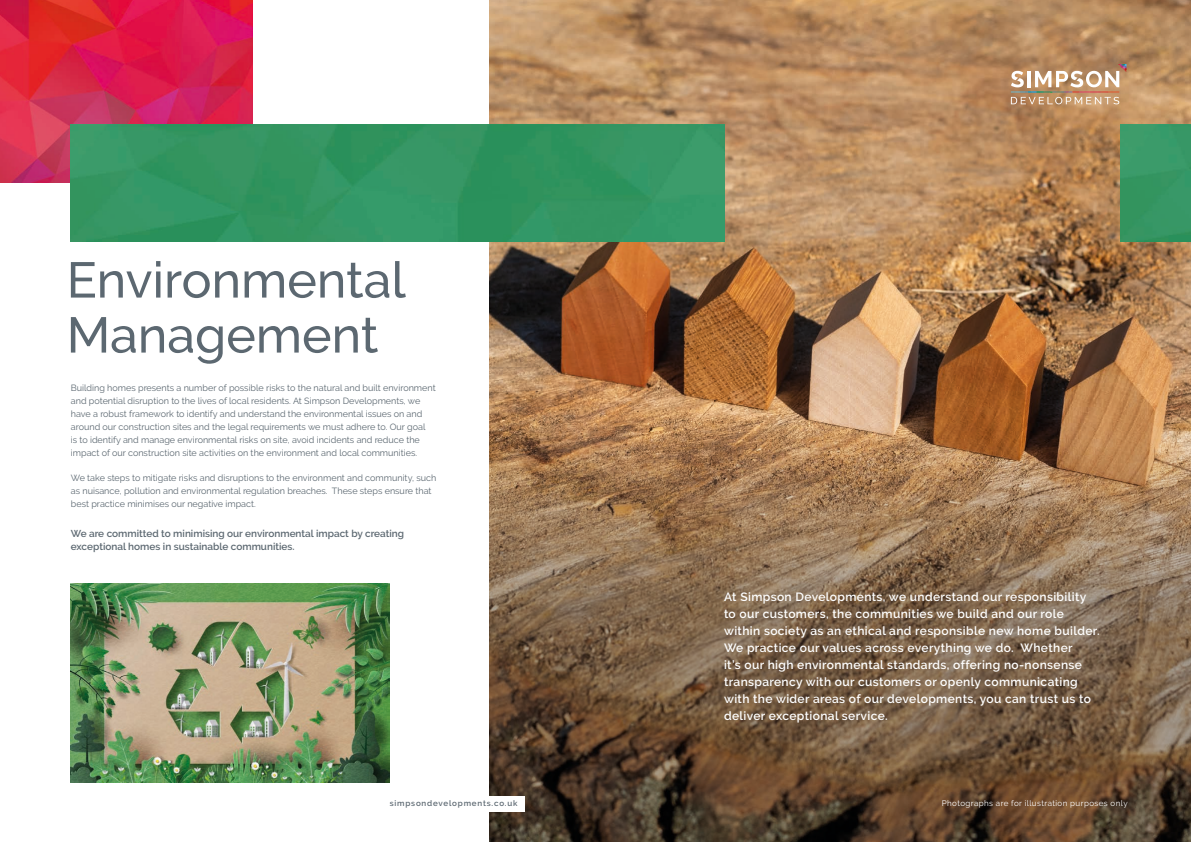
<style>
.page{position:relative;width:1191px;height:842px;background:#fff}
.page>*{position:absolute;margin:0;border:0;box-sizing:border-box;transform-origin:0 0}
.t1{font:500 50px/55px "Raleway";color:#5c6871}
.t2{font:600 12px/17px "Raleway";letter-spacing:.03em;color:#fff}
.t3{font:600 10px/13px "Raleway";color:#5c6871}
.t4{font:9px/13px "Raleway";color:#5c6871}
.t5{font:8px "Raleway";letter-spacing:.05em;color:#fff}
.t6{font:600 8px "Raleway";letter-spacing:.1em;color:#5c6871}
</style>
<div class="page">
<img style="left:489px;top:0;width:702px;height:176px">
<img style="left:489px;top:176px;width:702px;height:666px">
<img style="left:0;top:0;width:252px;height:183px">
<svg style="left:1010px;top:64px;width:117px;height:40px"></svg>
<img style="left:71px;top:124px;width:653px;height:117px">
<div style="left:1120px;top:124px;width:71px;height:117px;background:#379766"></div>
<div style="left:386px;top:796px;width:138px;height:16px;background:#fff"></div>
<img style="left:71px;top:583px;width:319px;height:199px">
<p class="t1" style="left:67px;top:252px;width:340px">Environmental<br>Management</p>
<p class="t4" style="left:71px;top:381px;width:366px">Building homes presents a number of possible risks to the natural and built environment and potential disruption to the lives of local residents. At Simpson Developments, we have a robust framework to identify and understand the environmental issues on and around our construction sites and the legal requirements we must adhere to. Our goal<br>is to identify and manage environmental risks on site, avoid incidents and reduce the impact of our construction site activities on the environment and local communities.</p>
<p class="t4" style="left:71px;top:471px;width:367px">We take steps to mitigate risks and disruptions to the environment and community, such as nuisance, pollution and environmental regulation breaches. These steps ensure that best practice minimises our negative impact.</p>
<p class="t3" style="left:71px;top:526px;width:335px">We are committed to minimising our environmental impact by creating exceptional homes in sustainable communities.</p>
<p class="t6" style="left:390px;top:799px;width:129px">simpsondevelopments.co.uk</p>
<p class="t2" style="left:724px;top:589px;width:377px">At Simpson Developments, we understand our responsibility to our customers, the communities we build and our role within society as an ethical and responsible new home builder.<br>We practice our values across everything we do. Whether<br>it’s our high environmental standards, offering no-nonsense transparency with our customers or openly communicating with the wider areas of our developments, you can trust us to deliver exceptional service.</p>
<p class="t5" style="left:941px;top:799px;width:187px">Photographs are for illustration purposes only</p>
</div>
